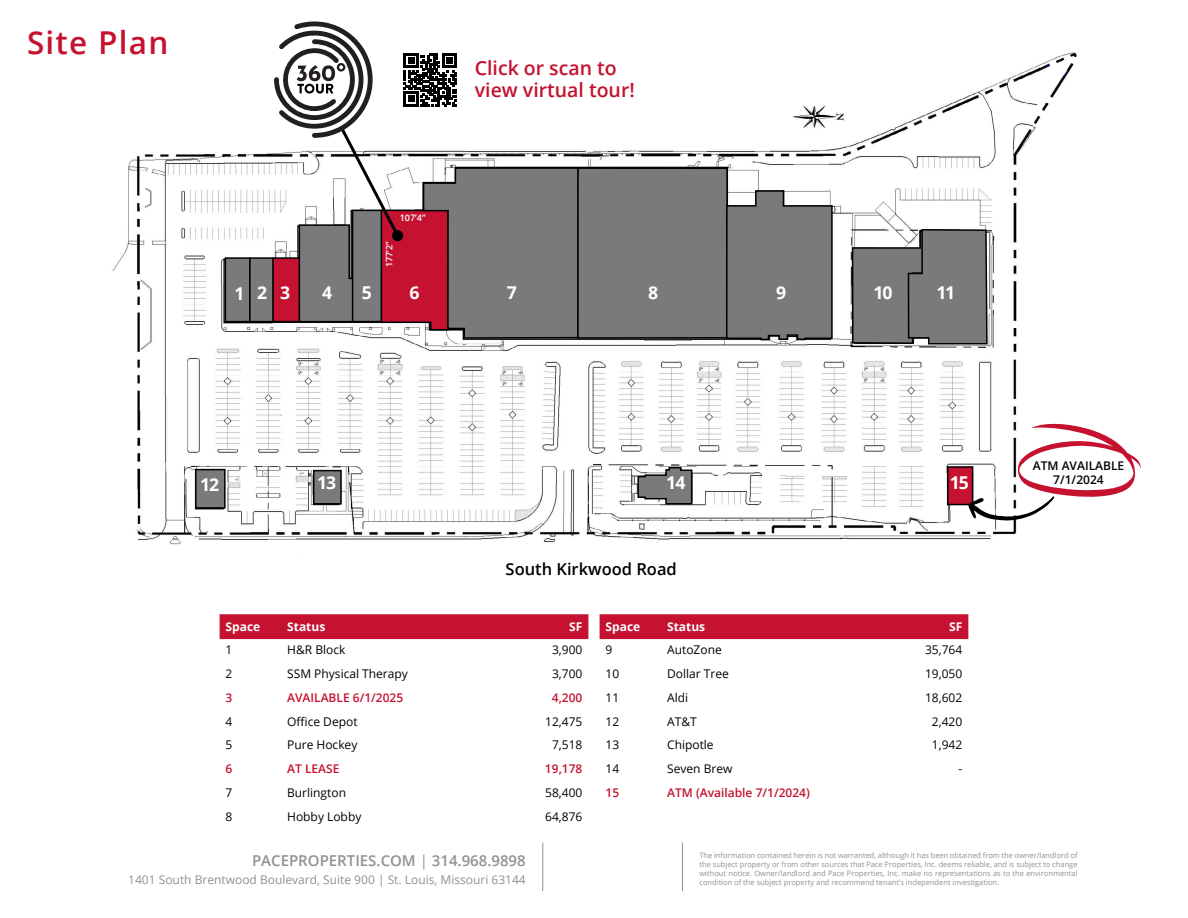
<style>
.page{position:relative;width:1188px;height:918px;background:#fff}
.page>*{position:absolute;margin:0;border:0;box-sizing:border-box;transform-origin:0 0}
.t1{font:600 31.5px "Open Sans";letter-spacing:.04em;color:#c41230}
.t2{font:600 19.5px/22.5px "Open Sans";color:#c41230}
.t3{font:700 17.7px "Open Sans";color:#fff}
.t4{font:600 16.5px "Open Sans";color:#000}
.t5{font:600 15px "Open Sans";color:#8f9194}
.t6{font:12px "Open Sans";color:#000}
.t7{font:600 12px "Open Sans";color:#c41230}
.t8{font:12px "Open Sans";color:#8f9194}
.t9{font:700 12px "Open Sans";color:#fff}
.t10{font:600 12px/14.4px "Open Sans";color:#000;text-align:center}
.t11{font:600 9px "Open Sans";color:#fff}
.t12{font:7.5px/9px "Open Sans";color:#8f9194;text-align:justify}
.s1{font-weight:400}
</style>
<div class="page">
<img style="left:112px;top:52px;width:965px;height:493px">
<div style="left:578px;top:168px;width:149px;height:170px;background:#7a7a7c"></div>
<div style="left:577px;top:167px;width:151px;height:172px;border:2px solid #000"></div>
<div style="left:225px;top:258px;width:25px;height:64px;background:#7a7a7c"></div>
<div style="left:225px;top:257px;width:26px;height:65px;border:2px solid #000"></div>
<div style="left:250px;top:258px;width:23px;height:64px;background:#7a7a7c"></div>
<div style="left:249px;top:257px;width:25px;height:65px;border:2px solid #000"></div>
<div style="left:272px;top:257px;width:28px;height:65px;border:2px solid #000"></div>
<svg style="left:725px;top:189px;width:108px;height:152px"></svg>
<div style="left:196px;top:470px;width:29px;height:38px;background:#7a7a7c"></div>
<div style="left:195px;top:469px;width:31px;height:40px;border:2px solid #000"></div>
<svg style="left:851px;top:228px;width:137px;height:117px"></svg>
<div style="left:314px;top:471px;width:27px;height:33px;background:#7a7a7c"></div>
<div style="left:313px;top:470px;width:29px;height:35px;border:2px solid #000"></div>
<svg style="left:637px;top:466px;width:56px;height:39px"></svg>
<hr style="left:542px;top:843px;width:1px;height:48px;background:#8f9194">
<hr style="left:682px;top:843px;width:1px;height:48px;background:#8f9194">
<div style="left:220px;top:614px;width:368px;height:25px;background:#c41230"></div>
<div style="left:600px;top:614px;width:368px;height:25px;background:#c41230"></div>
<svg style="left:274px;top:21px;width:305px;height:318px"></svg>
<div style="left:948px;top:467px;width:25px;height:38px;background:#c41230"></div>
<div style="left:947px;top:466px;width:26px;height:39px;border:2px solid #000"></div>
<svg style="left:968px;top:424px;width:173px;height:96px"></svg>
<h1 class="t1" style="left:27px;top:21px;width:143px">Site Plan</h1>
<p class="t11" style="left:400px;top:212px;width:27px">107’4”</p>
<p class="t11" style="left:383px;top:267px;width:27px;rotate:-90deg">177’2”</p>
<h2 class="t2" style="left:475px;top:56px;width:161px">Click or scan to view virtual tour!</h2>
<h3 class="t3" style="left:235px;top:280px;width:57px">123</h3>
<h3 class="t3" style="left:322px;top:280px;width:12px">4</h3>
<h3 class="t3" style="left:362px;top:280px;width:12px">5</h3>
<h3 class="t3" style="left:409px;top:280px;width:12px">6</h3>
<h3 class="t3" style="left:507px;top:280px;width:12px">7</h3>
<h3 class="t3" style="left:648px;top:280px;width:12px">8</h3>
<h3 class="t3" style="left:776px;top:280px;width:12px">9</h3>
<h3 class="t3" style="left:874px;top:280px;width:20px">10</h3>
<h3 class="t3" style="left:937px;top:280px;width:18px">11</h3>
<h3 class="t3" style="left:201px;top:472px;width:20px">12</h3>
<h3 class="t3" style="left:318px;top:470px;width:20px">13</h3>
<h3 class="t3" style="left:667px;top:470px;width:20px">14</h3>
<h3 class="t4" style="left:506px;top:557px;width:173px">South Kirkwood Road</h3>
<h3 class="t3" style="left:950px;top:470px;width:20px">15</h3>
<h3 class="t9" style="left:226px;top:618px;width:36px">Space</h3>
<h3 class="t9" style="left:287px;top:618px;width:40px">Status</h3>
<h3 class="t9" style="left:569px;top:618px;width:15px">SF</h3>
<h3 class="t6" style="left:226px;top:642px;width:8px">1</h3>
<h3 class="t6" style="left:287px;top:642px;width:60px">H&amp;R Block</h3>
<h3 class="t6" style="left:552px;top:642px;width:32px">3,900</h3>
<h3 class="t6" style="left:226px;top:665px;width:8px">2</h3>
<h3 class="t6" style="left:287px;top:665px;width:122px">SSM Physical Therapy</h3>
<h3 class="t6" style="left:552px;top:665px;width:32px">3,700</h3>
<h3 class="t7" style="left:226px;top:689px;width:8px">3</h3>
<h3 class="t7" style="left:287px;top:689px;width:118px">AVAILABLE 6/1/2025</h3>
<h3 class="t7" style="left:552px;top:689px;width:32px">4,200</h3>
<h3 class="t6" style="left:226px;top:713px;width:8px">4</h3>
<h3 class="t6" style="left:287px;top:713px;width:72px">Office Depot</h3>
<h3 class="t6" style="left:545px;top:713px;width:39px">12,475</h3>
<h3 class="t6" style="left:226px;top:737px;width:8px">5</h3>
<h3 class="t6" style="left:287px;top:737px;width:72px">Pure Hockey</h3>
<h3 class="t6" style="left:552px;top:737px;width:32px">7,518</h3>
<h3 class="t7" style="left:226px;top:760px;width:8px">6</h3>
<h3 class="t7" style="left:287px;top:760px;width:54px">AT LEASE</h3>
<h3 class="t7" style="left:545px;top:760px;width:39px">19,178</h3>
<h3 class="t6" style="left:226px;top:784px;width:8px">7</h3>
<h3 class="t6" style="left:287px;top:784px;width:60px">Burlington</h3>
<h3 class="t6" style="left:545px;top:784px;width:39px">58,400</h3>
<h3 class="t6" style="left:226px;top:808px;width:8px">8</h3>
<h3 class="t6" style="left:287px;top:808px;width:76px">Hobby Lobby</h3>
<h3 class="t6" style="left:545px;top:808px;width:39px">64,876</h3>
<h3 class="t9" style="left:606px;top:618px;width:36px">Space</h3>
<h3 class="t9" style="left:667px;top:618px;width:40px">Status</h3>
<h3 class="t9" style="left:949px;top:618px;width:15px">SF</h3>
<h3 class="t6" style="left:606px;top:642px;width:8px">9</h3>
<h3 class="t6" style="left:667px;top:642px;width:56px">AutoZone</h3>
<h3 class="t6" style="left:925px;top:642px;width:39px">35,764</h3>
<h3 class="t6" style="left:606px;top:665px;width:15px">10</h3>
<h3 class="t6" style="left:667px;top:665px;width:63px">Dollar Tree</h3>
<h3 class="t6" style="left:925px;top:665px;width:39px">19,050</h3>
<h3 class="t6" style="left:606px;top:689px;width:15px">11</h3>
<h3 class="t6" style="left:667px;top:689px;width:23px">Aldi</h3>
<h3 class="t6" style="left:925px;top:689px;width:39px">18,602</h3>
<h3 class="t6" style="left:606px;top:713px;width:15px">12</h3>
<h3 class="t6" style="left:667px;top:713px;width:31px">AT&amp;T</h3>
<h3 class="t6" style="left:932px;top:713px;width:32px">2,420</h3>
<h3 class="t6" style="left:606px;top:737px;width:15px">13</h3>
<h3 class="t6" style="left:667px;top:737px;width:48px">Chipotle</h3>
<h3 class="t6" style="left:932px;top:737px;width:32px">1,942</h3>
<h3 class="t6" style="left:606px;top:761px;width:15px">14</h3>
<h3 class="t6" style="left:667px;top:761px;width:67px">Seven Brew</h3>
<h3 class="t6" style="left:959px;top:761px;width:5px">-</h3>
<h3 class="t7" style="left:606px;top:784px;width:15px">15</h3>
<h3 class="t7" style="left:667px;top:784px;width:144px">ATM (Available 7/1/2024)</h3>
<h3 class="t10" style="left:1033px;top:458px;width:93px">ATM AVAILABLE<br>7/1/2024</h3>
<h3 class="t5" style="left:252px;top:850px;width:275px">PACEPROPERTIES.COM <span class="s1">|</span> 314.968.9898</h3>
<h3 class="t8" style="left:128px;top:871px;width:399px">1401 South Brentwood Boulevard, Suite 900 | St. Louis, Missouri 63144</h3>
<p class="t12" style="left:699px;top:851px;width:380px">The information contained herein is not warranted, although it has been obtained from the owner/landlord of the subject property or from other sources that Pace Properties, Inc. deems reliable, and is subject to change without notice. Owner/landlord and Pace Properties, Inc. make no representations as to the environmental condition of the subject property and recommend tenant’s independent investigation.</p>
</div>
